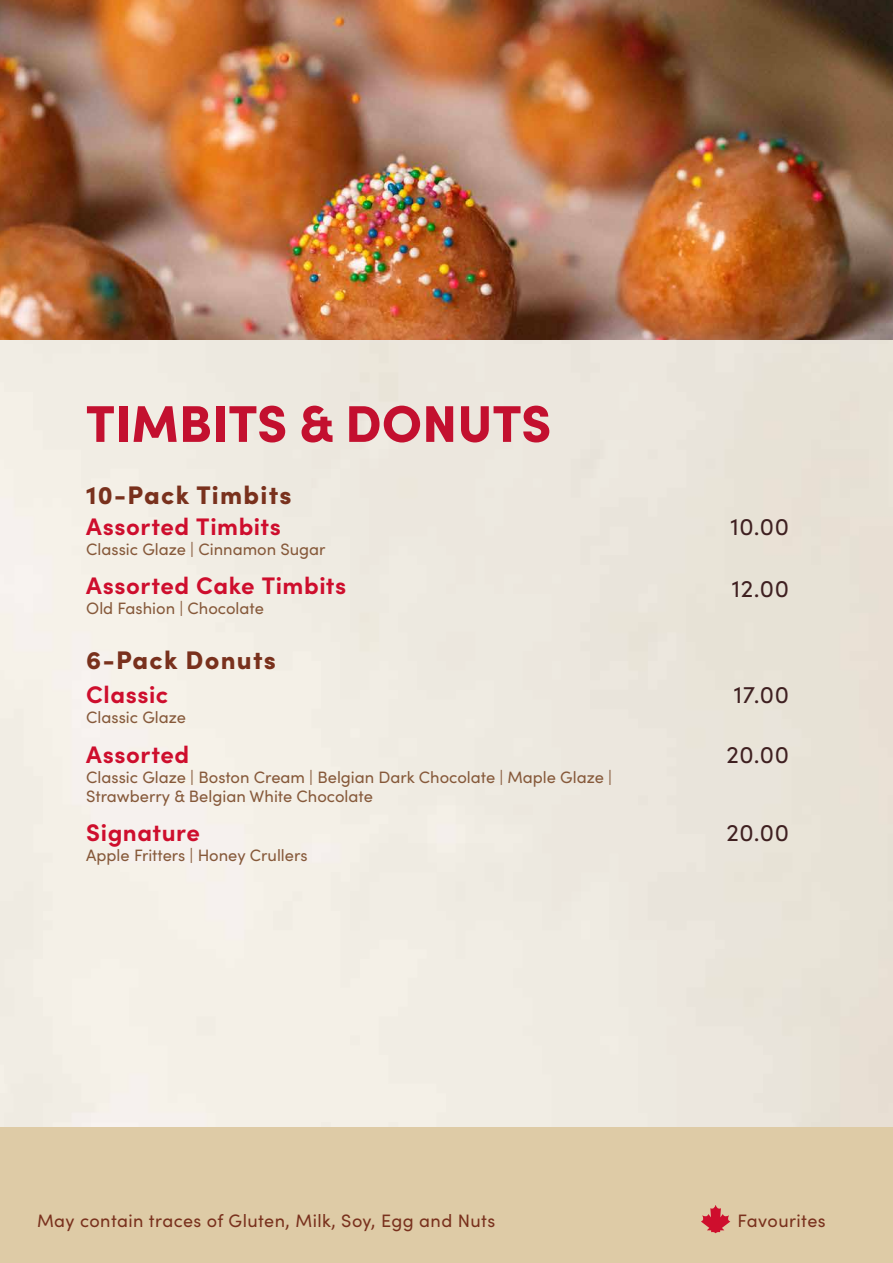
<style>
.page{position:relative;width:893px;height:1263px;background:#fff}
.page>*{position:absolute;margin:0;border:0;box-sizing:border-box;transform-origin:0 0}
.t1{font:900 51.75px "Sofia Pro";color:#c3102f}
.t2{font:900 25.5px "Sofia Pro";letter-spacing:.05em;color:#79311d}
.t3{font:24.15px "Sofia Pro";letter-spacing:.025em;color:#3f2021}
.t4{font:700 24px "Sofia Pro";letter-spacing:.025em;color:#ce0e2d}
.t5{font:18px "Sofia Pro";letter-spacing:.025em;color:#79311d}
.t6{font:16.5px/19.8px "Sofia Pro";color:#86593a}
</style>
<div class="page">
<div style="left:0;top:1128px;width:893px;height:135px;background:#decba6"></div>
<svg style="left:701px;top:1205px;width:29px;height:28px"></svg>
<img style="left:0;top:0;width:893px;height:340px">
<h1 class="t1" style="left:86px;top:383px;width:467px">TIMBITS &amp; DONUTS</h1>
<h2 class="t2" style="left:86px;top:475px;width:207px">10-Pack Timbits</h2>
<h3 class="t4" style="left:86px;top:508px;width:196px">Assorted Timbits</h3>
<p class="t6" style="left:86px;top:538px;width:241px">Classic Glaze | Cinnamon Sugar</p>
<h3 class="t4" style="left:86px;top:567px;width:262px">Assorted Cake Timbits</h3>
<p class="t6" style="left:86px;top:597px;width:179px">Old Fashion | Chocolate</p>
<h2 class="t2" style="left:86px;top:640px;width:191px">6-Pack Donuts</h2>
<h3 class="t4" style="left:86px;top:676px;width:84px">Classic</h3>
<p class="t6" style="left:86px;top:706px;width:101px">Classic Glaze</p>
<h3 class="t4" style="left:86px;top:736px;width:105px">Assorted</h3>
<p class="t6" style="left:86px;top:766px;width:527px">Classic Glaze | Boston Cream | Belgian Dark Chocolate | Maple Glaze |<br>Strawberry &amp; Belgian White Chocolate</p>
<h3 class="t4" style="left:86px;top:814px;width:115px">Signature</h3>
<p class="t6" style="left:86px;top:844px;width:223px">Apple Fritters | Honey Crullers</p>
<h3 class="t3" style="left:730px;top:509px;width:60px">10.00</h3>
<h3 class="t3" style="left:732px;top:571px;width:59px">12.00</h3>
<h3 class="t3" style="left:734px;top:677px;width:57px">17.00</h3>
<h3 class="t3" style="left:726px;top:736px;width:64px">20.00</h3>
<h3 class="t3" style="left:726px;top:815px;width:64px">20.00</h3>
<p class="t5" style="left:37px;top:1207px;width:460px">May contain traces of Gluten, Milk, Soy, Egg and Nuts</p>
<p class="t5" style="left:737px;top:1208px;width:90px">Favourites</p>
</div>
